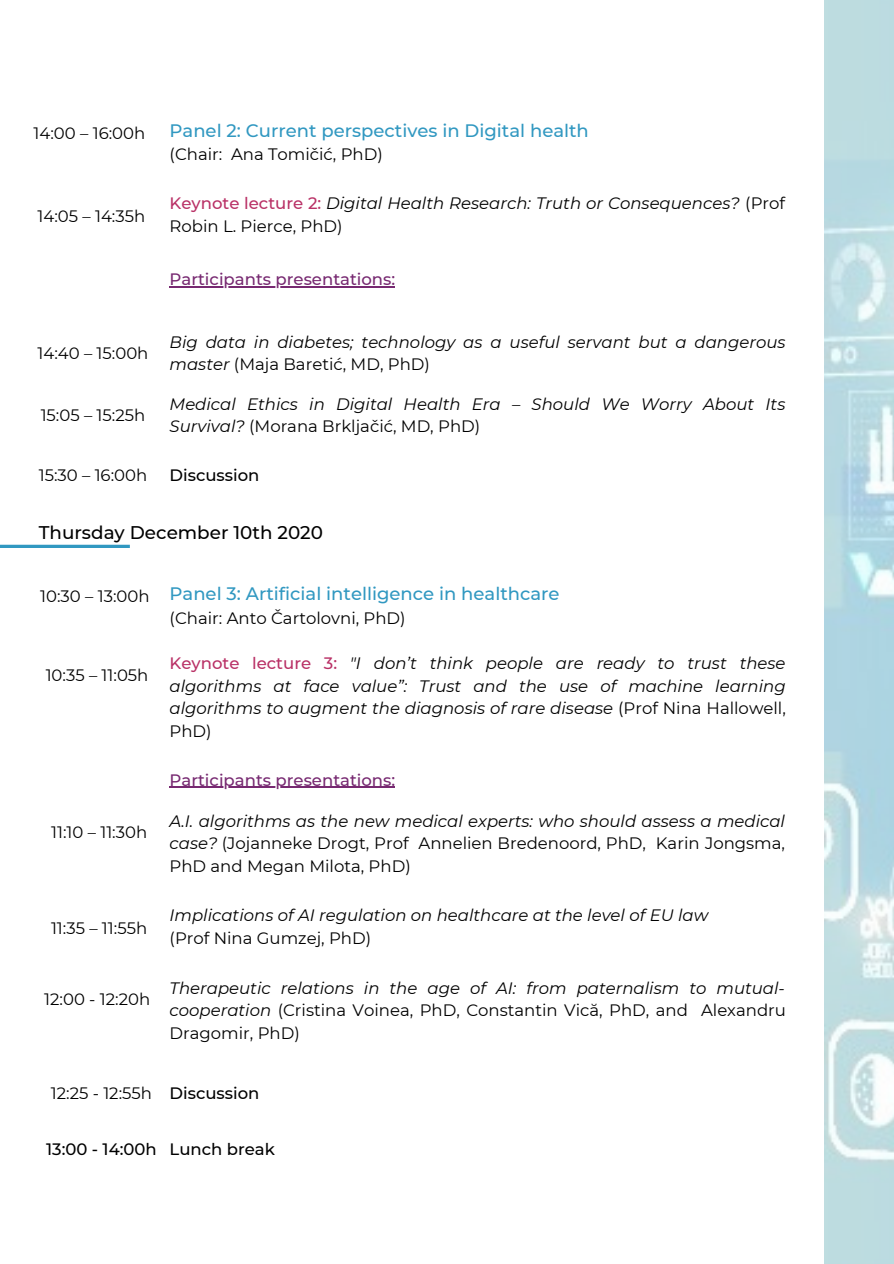
<style>
.page{position:relative;width:894px;height:1264px;background:#fff}
.page>*{position:absolute;margin:0;border:0;box-sizing:border-box;transform-origin:0 0}
.t1{font:500 18.3px "Montserrat";color:#000}
.t2{font:500 18px "Montserrat";color:#3198c1}
.t3{font:italic 16.5px/22.5px "Montserrat";color:#000}
.t4{font:16.5px/22.5px "Montserrat";color:#000;text-align:justify}
.t5{font:500 16.5px "Montserrat";color:#772971}
.t6{font:500 16.5px "Montserrat";color:#000}
.s1{font-weight:500;font-style:normal;color:#b93166}
.s2{font-style:normal}
.s3{font-style:italic}
</style>
<div class="page">
<hr style="left:169px;top:286px;width:226px;height:1px;background:#772971">
<svg style="left:0;top:544px;width:130px;height:4px"></svg>
<hr style="left:169px;top:787px;width:226px;height:1px;background:#772971">
<img style="left:824px;top:0;width:69px;height:1263px">
<p class="t4" style="left:34px;top:122px;width:113px">14:00 – 16:00h</p>
<p class="t2" style="left:169px;top:119px;width:421px">Panel 2: Current perspectives in Digital health</p>
<p class="t4" style="left:169px;top:143px;width:215px">(Chair: Ana Tomičić, PhD)</p>
<p class="t4" style="left:38px;top:205px;width:109px">14:05 – 14:35h</p>
<p class="t3" style="left:169px;top:192px;width:617px"><span class="s1">Keynote lecture 2:</span> Digital Health Research: Truth or Consequences? <span class="s2">(Prof<br>Robin L. Pierce, PhD)</span></p>
<p class="t5" style="left:169px;top:269px;width:227px">Participants presentations:</p>
<p class="t4" style="left:38px;top:342px;width:112px">14:40 – 15:00h</p>
<p class="t3" style="left:169px;top:330px;width:617px">Big data in diabetes; technology as a useful servant but a dangerous master <span class="s2">(Maja Baretić, MD, PhD)</span></p>
<p class="t4" style="left:41px;top:404px;width:106px">15:05 – 15:25h</p>
<p class="t3" style="left:169px;top:392px;width:617px">Medical Ethics in Digital Health Era – Should We Worry About Its<br>Survival? <span class="s2">(Morana Brkljačić, MD, PhD)</span></p>
<p class="t4" style="left:39px;top:463px;width:110px">15:30 – 16:00h</p>
<p class="t6" style="left:169px;top:465px;width:91px">Discussion</p>
<p class="t1" style="left:39px;top:521px;width:286px">Thursday December 10th 2020</p>
<p class="t2" style="left:40px;top:583px;width:520px"><sub>10:30</sub> <sub>–</sub> <sub>13:00h</sub> Panel 3: Artificial intelligence in healthcare</p>
<p class="t4" style="left:169px;top:607px;width:237px">(Chair: Anto Čartolovni, PhD)</p>
<p class="t4" style="left:46px;top:664px;width:104px">10:35 – 11:05h</p>
<p class="t3" style="left:169px;top:652px;width:617px;text-align:justify"><span class="s1">Keynote lecture 3:</span> "I don’t think people are ready to trust these algorithms at face value”: Trust and the use of machine learning algorithms to augment the diagnosis of rare disease <span class="s2">(Prof Nina Hallowell, PhD)</span></p>
<p class="t4" style="left:51px;top:821px;width:97px">11:10 – 11:30h</p>
<p class="t4" style="left:51px;top:917px;width:98px">11:35 – 11:55h</p>
<p class="t5" style="left:169px;top:769px;width:227px">Participants presentations:</p>
<p class="t4" style="left:169px;top:809px;width:617px"><span class="s3">A.I. algorithms as the new medical experts: who should assess a medical case?</span> (Jojanneke Drogt, Prof Annelien Bredenoord, PhD, Karin Jongsma, PhD and Megan Milota, PhD)</p>
<p class="t3" style="left:169px;top:904px;width:540px">Implications of AI regulation on healthcare at the level of EU law</p>
<p class="t4" style="left:169px;top:926px;width:203px">(Prof Nina Gumzej, PhD)</p>
<p class="t4" style="left:44px;top:987px;width:107px">12:00 - 12:20h</p>
<p class="t3" style="left:169px;top:976px;width:617px;text-align:justify">Therapeutic relations in the age of AI: from paternalism to mutual&shy;cooperation <span class="s2">(Cristina Voinea, PhD, Constantin Vică, PhD, and Alexandru Dragomir, PhD)</span></p>
<p class="t4" style="left:51px;top:1081px;width:103px">12:25 - 12:55h</p>
<p class="t6" style="left:169px;top:1082px;width:91px">Discussion</p>
<p class="t6" style="left:46px;top:1138px;width:112px">13:00 - 14:00h</p>
<p class="t6" style="left:169px;top:1138px;width:107px">Lunch break</p>
</div>
